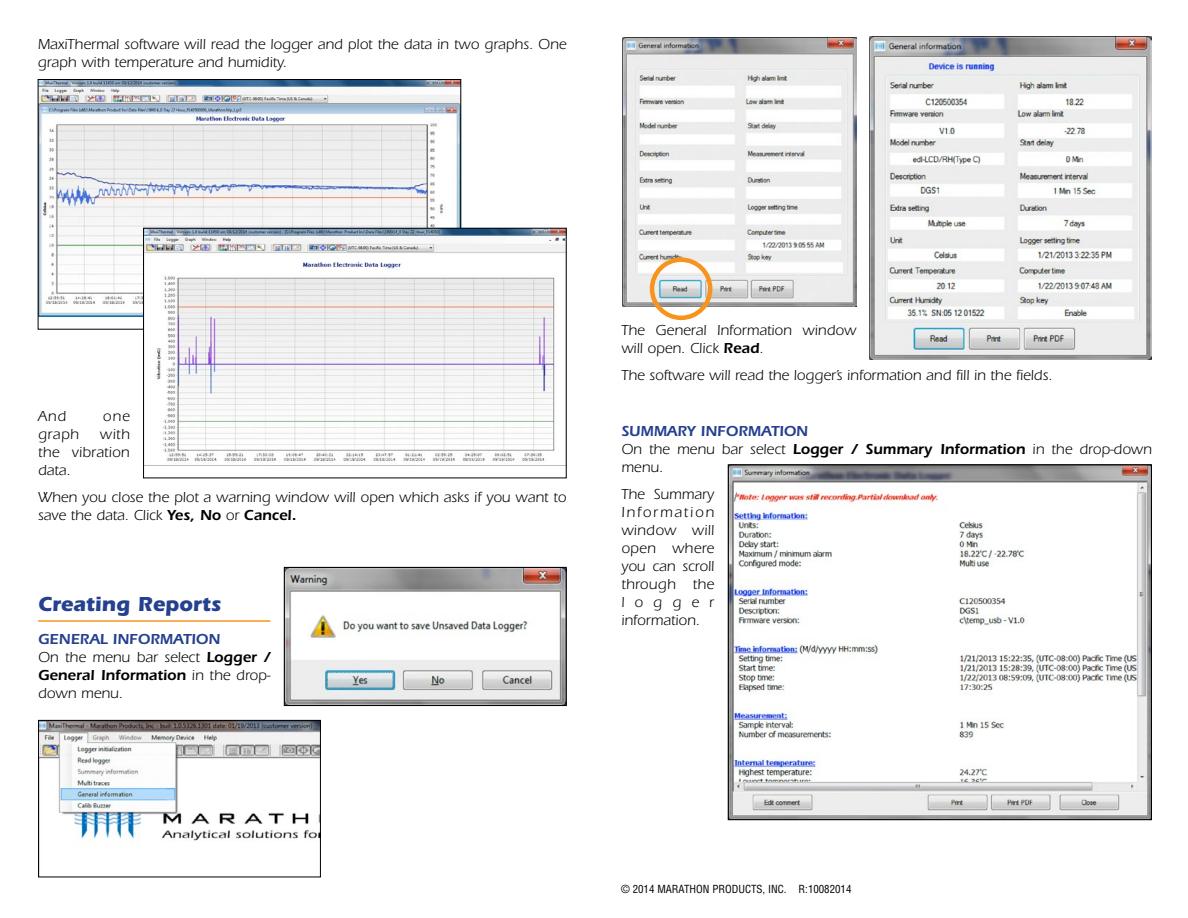
<style>
.page{position:relative;width:1188px;height:918px;background:#fff}
.page>*{position:absolute;margin:0;border:0;box-sizing:border-box;transform-origin:0 0}
.t1{font:700 21px "Itc Eras";color:#25408f}
.t2{font:15px/18px "Itc Eras";color:#000}
.t3{font:condensed 10.8px "Helvetica";color:#000}
.s1{font-weight:600}
.s2{font-weight:600;color:#25408f}
</style>
<div class="page">
<hr style="left:38px;top:620px;width:232px;height:2px;background:#f7941e">
<img style="left:40px;top:722px;width:279px;height:119px">
<div style="left:38px;top:720px;width:283px;height:157px;border:1px solid #000"></div>
<img style="left:40px;top:81px;width:419px;height:236px">
<img style="left:622px;top:37px;width:234px;height:270px">
<img style="left:870px;top:36px;width:282px;height:324px">
<img style="left:730px;top:466px;width:420px;height:352px">
<div style="left:728px;top:464px;width:424px;height:356px;border:1px solid #000"></div>
<img style="left:286px;top:569px;width:279px;height:135px">
<div style="left:284px;top:567px;width:283px;height:139px;border:1px solid #000"></div>
<div style="left:650px;top:257px;width:62px;height:63px;border:4px solid #f7941e;border-radius:50%"></div>
<img style="left:145px;top:230px;width:420px;height:236px">
<div style="left:143px;top:228px;width:424px;height:250px;border:1px solid #000"></div>
<p class="t2" style="left:38px;top:35px;width:530px">MaxiThermal software will read the logger and plot the data in two graphs. One graph with temperature and humidity.</p>
<p class="t2" style="left:38px;top:407px;width:29px">And</p>
<p class="t2" style="left:103px;top:407px;width:28px">one</p>
<p class="t2" style="left:38px;top:425px;width:42px">graph</p>
<p class="t2" style="left:38px;top:425px;width:93px;text-align:justify;text-indent:62px">with the vibration data.</p>
<p class="t2" style="left:38px;top:488px;width:530px">When you close the plot a warning window will open which asks if you want to save the data. Click <span class="s1">Yes, No</span> or <span class="s1">Cancel.</span></p>
<h1 class="t1" style="left:38px;top:592px;width:185px">Creating Reports</h1>
<p class="t2" style="left:38px;top:631px;width:234px"><span class="s2">GENERAL INFORMATION<br></span>On the menu bar select <span class="s1">Logger /<br>General Information</span> in the drop&shy;down menu.</p>
<p class="t2" style="left:621px;top:322px;width:236px">The General Information window will open. Click <span class="s1">Read</span>.</p>
<p class="t2" style="left:621px;top:367px;width:433px">The software will read the logger’s information and fill in the fields.</p>
<p class="t2" style="left:621px;top:422px;width:532px"><span class="s2">SUMMARY INFORMATION<br></span>On the menu bar select <span class="s1">Logger / Summary Information</span> in the drop-down menu.</p>
<p class="t2" style="left:621px;top:485px;width:94px;text-align:justify">The Summary Information window will open where you can scroll through the logger information.</p>
<p class="t3" style="left:621px;top:882px;width:232px">© 2014 MARATHON PRODUCTS, INC. R:10082014</p>
</div>
